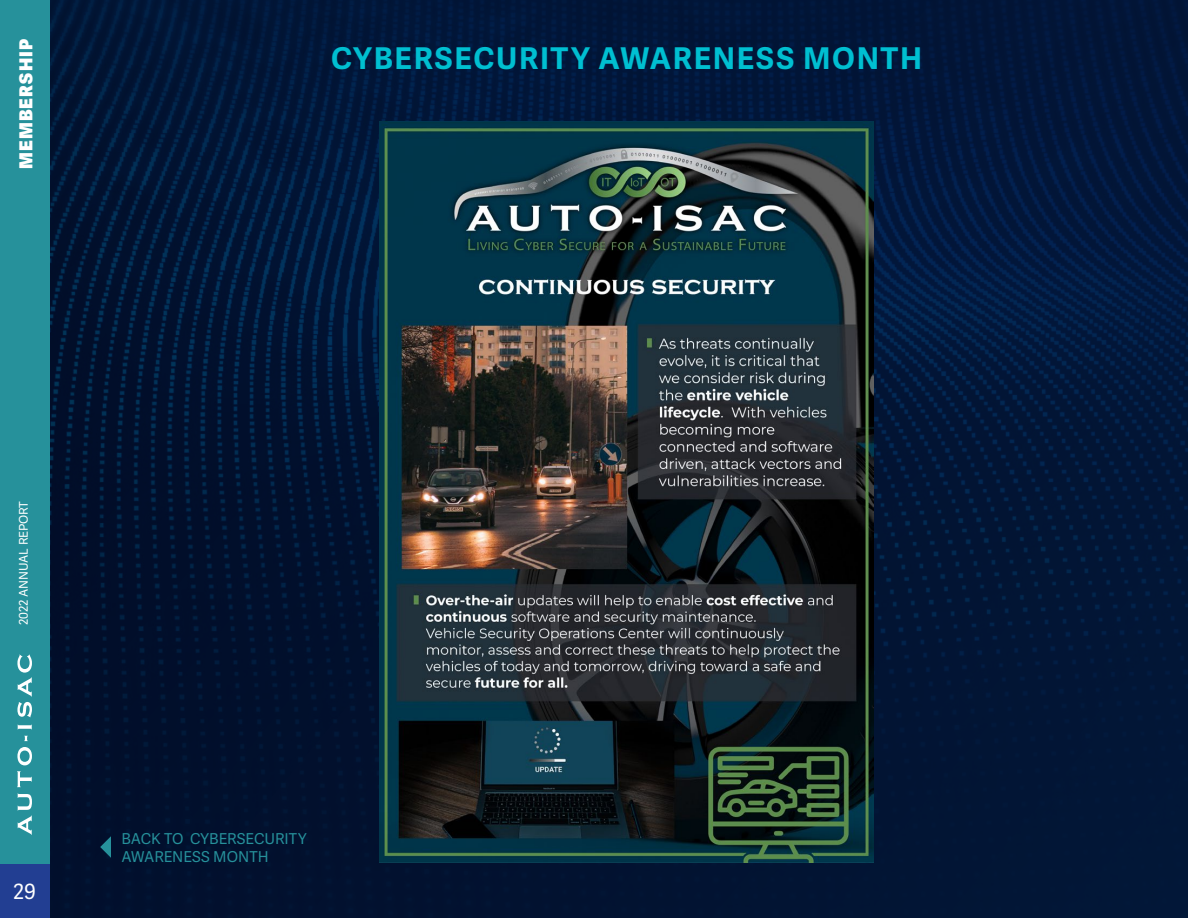
<style>
.page{position:relative;width:1188px;height:918px;background:#fff}
.page>*{position:absolute;margin:0;border:0;box-sizing:border-box;transform-origin:0 0}
.t1{font:700 30px "Adelle Sans";letter-spacing:.055em;color:#00bfd1}
.t2{font:21px "Adelle Sans";color:#fff}
.t3{font:800 18px "Adelle Sans";letter-spacing:.065em;color:#fff}
.t4{font:15px/18px "Adelle Sans";letter-spacing:.005em;color:#26919b}
.t5{font:12px "Adelle Sans";color:#fff}
</style>
<div class="page">
<div style="left:0;top:864px;width:51px;height:54px;background:#223e92"></div>
<div style="left:0;top:0;width:51px;height:864px;background:#26919b"></div>
<svg style="left:18px;top:793px;width:14px;height:42px"></svg>
<svg style="left:17px;top:771px;width:15px;height:16px"></svg>
<svg style="left:17px;top:747px;width:15px;height:18px"></svg>
<svg style="left:24px;top:736px;width:4px;height:5px"></svg>
<svg style="left:18px;top:725px;width:14px;height:5px"></svg>
<svg style="left:17px;top:654px;width:15px;height:63px"></svg>
<img style="left:51px;top:0;width:1137px;height:918px">
<img style="left:380px;top:121px;width:494px;height:742px">
<svg style="left:100px;top:836px;width:11px;height:22px"></svg>
<p class="t3" style="left:13px;top:169px;width:132px;rotate:-90deg">MEMBERSHIP</p>
<h1 class="t1" style="left:331px;top:36px;width:592px">CYBERSECURITY AWARENESS MONTH</h1>
<p class="t5" style="left:15px;top:625px;width:126px;rotate:-90deg">2022 ANNUAL REPORT</p>
<h2 class="t2" style="left:13px;top:877px;width:24px">29</h2>
<p class="t4" style="left:122px;top:829px;width:187px">BACK TO CYBERSECURITY<br>AWARENESS MONTH</p>
</div>
